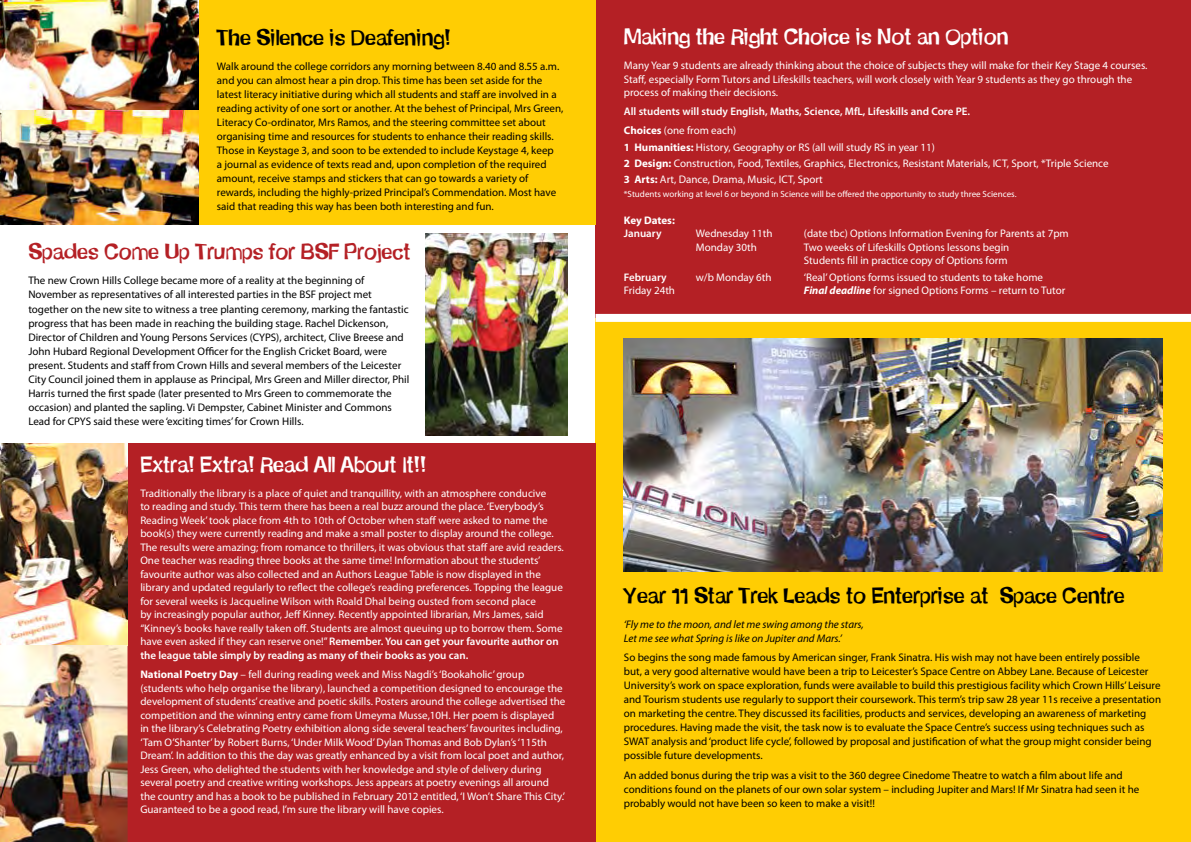
<style>
.page{position:relative;width:1191px;height:842px;background:#fff}
.page>*{position:absolute;margin:0;border:0;box-sizing:border-box;transform-origin:0 0}
.t1{font:21px "Schmelvetica";color:#000}
.t2{font:21px "Schmelvetica";color:#fff}
.t3{font:21px "Schmelvetica";color:#b42025}
.t4{font:11px/13.5px "Myriad Pro";color:#fff}
.t5{font:11px/14px "Myriad Pro";color:#000}
.t6{font:600 11px/19.2px "Myriad Pro";color:#fff}
.t7{font:italic 11px/13.5px "Myriad Pro";color:#000}
.t8{font:700 11px "Myriad Pro";letter-spacing:-.005em;color:#fff}
.t9{font:9px "Myriad Pro";color:#fff}
.s1{font-weight:600}
.s2{font-weight:700}
.s3{font-weight:400}
.s4{font-weight:700;font-style:italic}
</style>
<div class="page">
<div style="left:595px;top:318px;width:596px;height:524px;background:#ffcd03"></div>
<div style="left:595px;top:0;width:596px;height:318px;background:#b42025"></div>
<img style="left:624px;top:338px;width:538px;height:233px">
<div style="left:595px;top:314px;width:596px;height:8px;background:#fff"></div>
<div style="left:0;top:444px;width:595px;height:398px;background:#b42025"></div>
<div style="left:0;top:0;width:595px;height:225px;background:#ffcd03"></div>
<img style="left:0;top:0;width:198px;height:110px">
<img style="left:0;top:110px;width:198px;height:115px">
<img style="left:425px;top:234px;width:142px;height:201px">
<img style="left:0;top:444px;width:128px;height:398px">
<h1 class="t1" style="left:217px;top:23px;width:235px">The Silence is Deafening!</h1>
<p class="t5" style="left:217px;top:59px;width:348px">Walk around the college corridors any morning between 8.40 and 8.55 a.m. and you can almost hear a pin drop. This time has been set aside for the latest literacy initiative during which all students and staff are involved in a reading activity of one sort or another. At the behest of Principal, Mrs Green, Literacy Co-ordinator, Mrs Ramos, and the steering committee set about organising time and resources for students to enhance their reading skills.<br>Those in Keystage 3, and soon to be extended to include Keystage 4, keep<br>a journal as evidence of texts read and, upon completion of the required amount, receive stamps and stickers that can go towards a variety of rewards, including the highly-prized Principal’s Commendation. Most have said that reading this way has been both interesting and fun.</p>
<h1 class="t3" style="left:28px;top:237px;width:384px">Spades Come Up Trumps for BSF Project</h1>
<p class="t5" style="left:28px;top:274px;width:382px">The new Crown Hills College became more of a reality at the beginning of November as representatives of all interested parties in the BSF project met together on the new site to witness a tree planting ceremony, marking the fantastic progress that has been made in reaching the building stage. Rachel Dickenson, Director of Children and Young Persons Services (CYPS), architect, Clive Breese and John Hubard Regional Development Officer for the English Cricket Board, were present. Students and staff from Crown Hills and several members of the Leicester City Council joined them in applause as Principal, Mrs Green and Miller director, Phil Harris turned the first spade (later presented to Mrs Green to commemorate the occasion) and planted the sapling. Vi Dempster, Cabinet Minister and Commons Lead for CPYS said these were ‘exciting times’ for Crown Hills.</p>
<h1 class="t2" style="left:140px;top:450px;width:287px">Extra! Extra! Read All About It!!</h1>
<p class="t4" style="left:140px;top:486px;width:425px">Traditionally the library is a place of quiet and tranquillity, with an atmosphere conducive<br>to reading and study. This term there has been a real buzz around the place. ‘Everybody’s Reading Week’ took place from 4th to 10th of October when staff were asked to name the book(s) they were currently reading and make a small poster to display around the college.<br>The results were amazing; from romance to thrillers, it was obvious that staff are avid readers.<br>One teacher was reading three books at the same time! Information about the students’ favourite author was also collected and an Authors League Table is now displayed in the library and updated regularly to reflect the college’s reading preferences. Topping the league for several weeks is Jacqueline Wilson with Roald Dhal being ousted from second place<br>by increasingly popular author, Jeff Kinney. Recently appointed librarian, Mrs James, said “Kinney’s books have really taken off. Students are almost queuing up to borrow them. Some have even asked if they can reserve one!” <span class="s1">Remember. You can get your favourite author on the league table simply by reading as many of their books as you can.</span></p>
<p class="t4" style="left:140px;top:667px;width:426px"><span class="s2">National Poetry Day</span> – fell during reading week and Miss Nagdi’s ‘Bookaholic’ group (students who help organise the library), launched a competition designed to encourage the development of students’ creative and poetic skills. Posters around the college advertised the competition and the winning entry came from Umeyma Musse,10H. Her poem is displayed in the library’s Celebrating Poetry exhibition along side several teachers’ favourites including, ‘Tam O’Shanter’ by Robert Burns, ‘Under Milk Wood’ Dylan Thomas and Bob Dylan’s ‘115th Dream’. In addition to this the day was greatly enhanced by a visit from local poet and author, Jess Green, who delighted the students with her knowledge and style of delivery during several poetry and creative writing workshops. Jess appears at poetry evenings all around the country and has a book to be published in February 2012 entitled, ‘I Won’t Share This City.’ Guaranteed to be a good read, I’m sure the library will have copies.</p>
<h1 class="t2" style="left:624px;top:22px;width:386px">Making the Right Choice is Not an Option</h1>
<p class="t4" style="left:624px;top:58px;width:525px">Many Year 9 students are already thinking about the choice of subjects they will make for their Key Stage 4 courses.<br>Staff, especially Form Tutors and Lifeskills teachers, will work closely with Year 9 students as they go through the process of making their decisions.</p>
<p class="t6" style="left:624px;top:102px;width:348px">All students will study English, Maths, Science, MfL, Lifeskills and Core PE.<br><span class="s2">Choices</span> <span class="s3">(one from each)</span></p>
<p class="t4" style="left:624px;top:139px;width:486px;line-height:16.3px"><span class="s2">1 Humanities:</span> History, Geography or RS (all will study RS in year 11)<br><span class="s2">2 Design:</span> Construction, Food, Textiles, Graphics, Electronics, Resistant Materials, ICT, Sport, *Triple Science<br><span class="s2">3 Arts:</span> Art, Dance, Drama, Music, ICT, Sport</p>
<p class="t9" style="left:624px;top:188px;width:394px">*Students working at level 6 or beyond in Science will be offered the opportunity to study three Sciences.</p>
<p class="t8" style="left:624px;top:213px;width:53px">Key Dates:</p>
<p class="t6" style="left:624px;top:224px;width:39px">January</p>
<p class="t4" style="left:696px;top:227px;width:78px">Wednesday 11th</p>
<p class="t4" style="left:804px;top:227px;width:266px">(date tbc) Options Information Evening for Parents at 7pm</p>
<p class="t4" style="left:696px;top:240px;width:63px">Monday 30th</p>
<p class="t4" style="left:804px;top:240px;width:207px">Two weeks of Lifeskills Options lessons begin<br>Students fill in practice copy of Options form</p>
<p class="t6" style="left:624px;top:267px;width:44px">February</p>
<p class="t4" style="left:696px;top:270px;width:77px">w/b Monday 6th</p>
<p class="t4" style="left:804px;top:270px;width:241px">‘Real’ Options forms issued to students to take home</p>
<p class="t4" style="left:624px;top:284px;width:53px">Friday 24th</p>
<p class="t4" style="left:804px;top:284px;width:263px"><span class="s4">Final deadline</span> for signed Options Forms – return to Tutor</p>
<h1 class="t1" style="left:624px;top:581px;width:502px">Year 11 Star Trek Leads to Enterprise at Space Centre</h1>
<p class="t7" style="left:624px;top:617px;width:242px">‘Fly me to the moon, and let me swing among the stars,<br>Let me see what Spring is like on Jupiter and Mars.’</p>
<p class="t5" style="left:624px;top:650px;width:539px">So begins the song made famous by American singer, Frank Sinatra. His wish may not have been entirely possible<br>but, a very good alternative would have been a trip to Leicester’s Space Centre on Abbey Lane. Because of Leicester University’s work on space exploration, funds were available to build this prestigious facility which Crown Hills’ Leisure and Tourism students use regularly to support their coursework. This term’s trip saw 28 year 11s receive a presentation on marketing the centre. They discussed its facilities, products and services, developing an awareness of marketing procedures. Having made the visit, the task now is to evaluate the Space Centre’s success using techniques such as SWAT analysis and ‘product life cycle’, followed by proposal and justification of what the group might consider being possible future developments.</p>
<p class="t5" style="left:624px;top:768px;width:517px">An added bonus during the trip was a visit to the 360 degree Cinedome Theatre to watch a film about life and conditions found on the planets of our own solar system – including Jupiter and Mars! If Mr Sinatra had seen it he probably would not have been so keen to make a visit!!</p>
</div>
